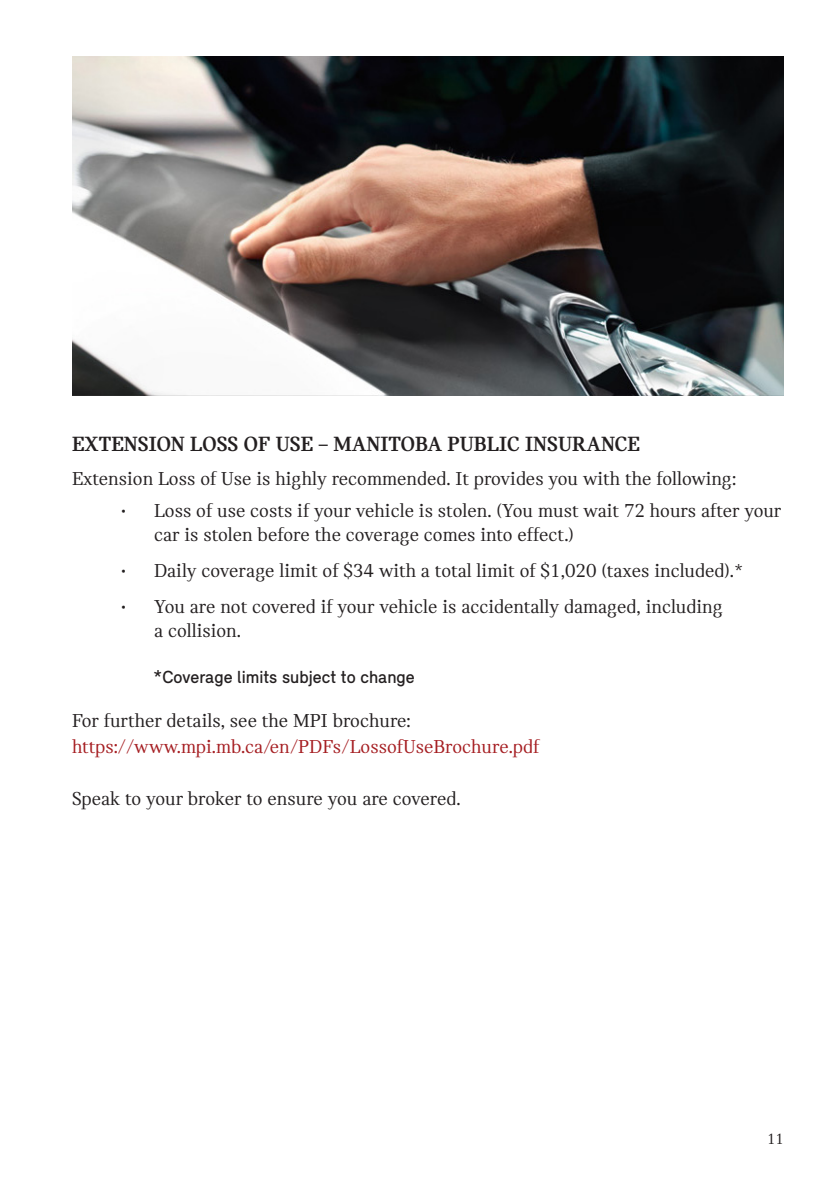
<style>
.page{position:relative;width:840px;height:1188px;background:#fff}
.page>*{position:absolute;margin:0;border:0;box-sizing:border-box;transform-origin:0 0}
.Sub_Headline{font:22px "MINI Serif Headline";color:#231f20}
.t1{font:20px/24px "MINI Serif";color:#231f20}
.t2{font:20px/26px "MINI Serif";color:#a51d21}
.Legal{font:18px "MINI Sans Serif";color:#231f20}
.t3{font:16px "MINI Serif";color:#231f20}
.s1{color:#231f20}
</style>
<div class="page">
<img style="left:72px;top:56px;width:712px;height:339px">
<p class="Sub_Headline" style="left:72px;top:432px;width:569px">EXTENSION LOSS OF USE – MANITOBA PUBLIC INSURANCE</p>
<p class="t1" style="left:72px;top:467px;width:665px">Extension Loss of Use is highly recommended. It provides you with the following:</p>
<p class="t1" style="left:154px;top:499px;width:628px;text-indent:-32px">• Loss of use costs if your vehicle is stolen. (You must wait 72 hours after your car is stolen before the coverage comes into effect.)</p>
<p class="t1" style="left:122px;top:559px;width:623px">• Daily coverage limit of $34 with a total limit of $1,020 (taxes included).*</p>
<p class="t1" style="left:154px;top:595px;width:570px;text-indent:-32px">• You are not covered if your vehicle is accidentally damaged, including a collision.</p>
<p class="Legal" style="left:153px;top:665px;width:263px">*Coverage limits subject to change</p>
<p class="t2" style="left:72px;top:708px;width:469px"><span class="s1">For further details, see the MPI brochure: </span>https://www.mpi.mb.ca/en/PDFs/LossofUseBrochure.pdf</p>
<p class="t1" style="left:72px;top:787px;width:390px">Speak to your broker to ensure you are covered.</p>
<p class="t3" style="left:767px;top:1130px;width:18px">11</p>
</div>
